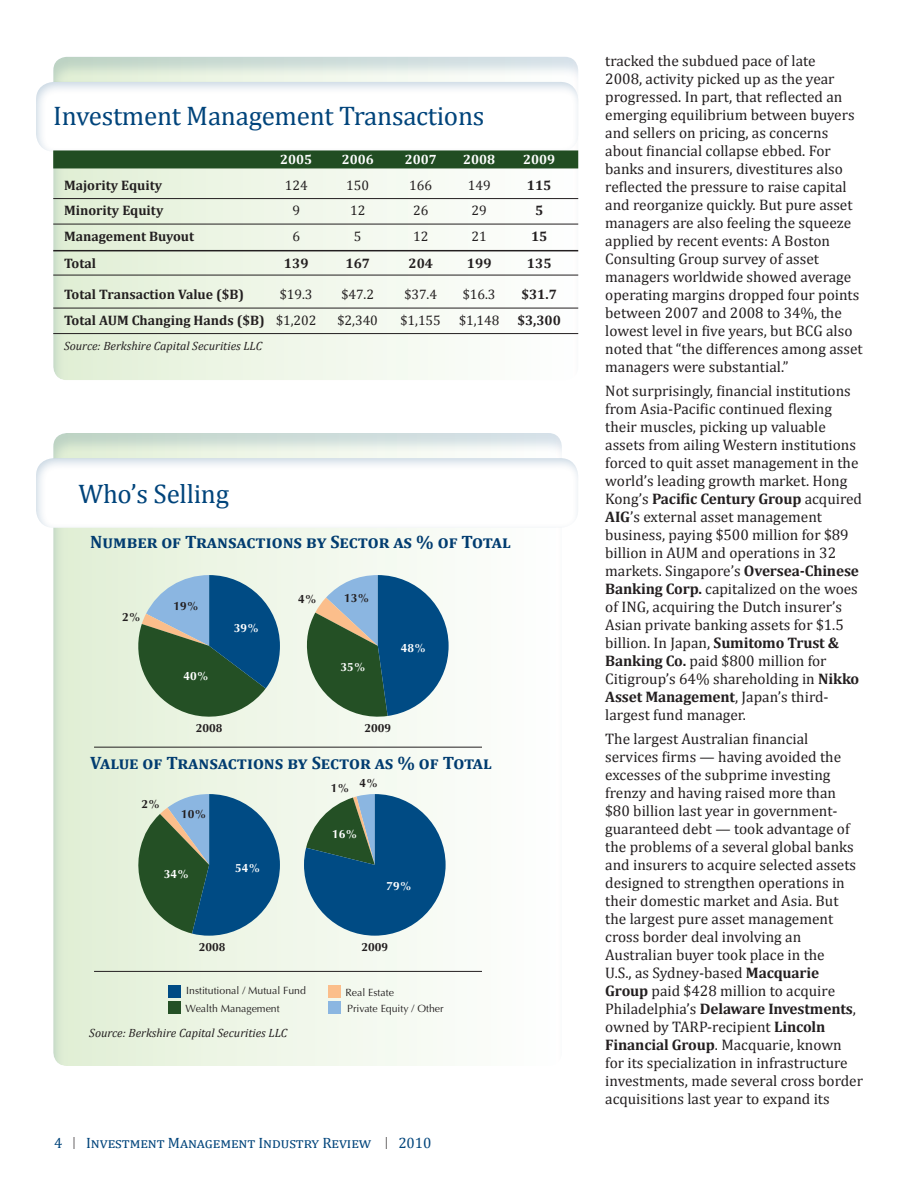
<style>
.page{position:relative;width:918px;height:1188px;background:#fff}
.page>*{position:absolute;margin:0;border:0;box-sizing:border-box;transform-origin:0 0}
.chart_title{font:27px "Cambria";letter-spacing:-.01em;color:#00447b}
.chart_title_subby{font:700 18px "Cambria";color:#013c70}
.texty{font:15.3px/18px "Cambria";color:#231f20}
.folio{font:15px "Cambria";letter-spacing:-.005em;color:#00447b}
.chart_text{font:700 13.8px "Cambria";color:#231f20}
.chart_text-2{font:13.8px "Cambria";color:#231f20}
.chart_text_line1{font:700 13.8px "Cambria";color:#231f20}
.chart_text_line1-2{font:13.8px "Cambria";color:#231f20}
.chart_titledate{font:700 13.5px "Cambria";color:#fff}
.chart_text_source{font:italic 12px "Cambria";color:#231f20}
.t1{font:700 12px "Optima";color:#231f20}
.t2{font:700 12px "Optima";color:#fff}
.t3{font:10.5px "Optima";color:#231f20}
.s1{font-weight:400}
.s2{font-family:"Optima";font-size:12px;color:#231f20}
.s3{font-weight:700}
</style>
<div class="page">
<div style="left:51px;top:432px;width:511px;height:635px;background:#00447b;opacity:.16"></div>
<div style="left:34px;top:457px;width:544px;height:74px;background:#00447b;opacity:.23"></div>
<div style="left:328px;top:985px;width:12px;height:12px;background:#fbbe8b"></div>
<div style="left:168px;top:985px;width:12px;height:12px;background:#004b84"></div>
<div style="left:168px;top:1001px;width:12px;height:13px;background:#245025"></div>
<div style="left:328px;top:1001px;width:12px;height:13px;background:#8bb6e1"></div>
<svg style="left:306px;top:575px;width:143px;height:146px;background:#5b858e"></svg>
<svg style="left:132px;top:575px;width:148px;height:151px;background:#668d8d"></svg>
<svg style="left:304px;top:794px;width:142px;height:142px;background:#407692"></svg>
<svg style="left:131px;top:794px;width:149px;height:142px;background:#53818b"></svg>
<hr style="left:94px;top:971px;width:388px;height:1px;background:#231f20">
<hr style="left:94px;top:747px;width:388px;height:1px;background:#231f20">
<div style="left:51px;top:56px;width:528px;height:327px;background:#00447b;opacity:.16"></div>
<div style="left:34px;top:81px;width:544px;height:73px;background:#00447b;opacity:.23"></div>
<div style="left:53px;top:150px;width:525px;height:18px;background:#214d22"></div>
<hr style="left:53px;top:198px;width:525px;height:1px;background:#231f20">
<hr style="left:53px;top:224px;width:525px;height:1px;background:#231f20">
<hr style="left:53px;top:250px;width:525px;height:1px;background:#231f20">
<hr style="left:53px;top:275px;width:525px;height:1px;background:#231f20">
<hr style="left:53px;top:308px;width:525px;height:1px;background:#231f20">
<hr style="left:53px;top:333px;width:525px;height:1px;background:#231f20">
<p class="chart_title" style="left:53px;top:100px;width:433px">Investment Management Transactions</p>
<p class="chart_titledate" style="left:280px;top:151px;width:33px">2005</p>
<p class="chart_titledate" style="left:342px;top:151px;width:33px">2006</p>
<p class="chart_titledate" style="left:405px;top:151px;width:33px">2007</p>
<p class="chart_titledate" style="left:463px;top:151px;width:33px">2008</p>
<p class="chart_titledate" style="left:523px;top:151px;width:33px">2009</p>
<p class="chart_text_line1" style="left:64px;top:177px;width:100px">Majority Equity</p>
<p class="chart_text_line1-2" style="left:285px;top:177px;width:24px">124</p>
<p class="chart_text_line1-2" style="left:346px;top:177px;width:24px">150</p>
<p class="chart_text_line1-2" style="left:409px;top:177px;width:24px">166</p>
<p class="chart_text_line1-2" style="left:468px;top:177px;width:24px">149</p>
<p class="chart_text_line1" style="left:527px;top:177px;width:26px">115</p>
<p class="chart_text" style="left:64px;top:202px;width:101px">Minority Equity</p>
<p class="chart_text-2" style="left:292px;top:202px;width:9px">9</p>
<p class="chart_text-2" style="left:350px;top:202px;width:17px">12</p>
<p class="chart_text-2" style="left:413px;top:202px;width:17px">26</p>
<p class="chart_text-2" style="left:472px;top:202px;width:17px">29</p>
<p class="chart_text" style="left:535px;top:202px;width:10px">5</p>
<p class="chart_text" style="left:64px;top:228px;width:132px">Management Buyout</p>
<p class="chart_text-2" style="left:292px;top:228px;width:9px">6</p>
<p class="chart_text-2" style="left:354px;top:228px;width:9px">5</p>
<p class="chart_text-2" style="left:413px;top:228px;width:17px">12</p>
<p class="chart_text-2" style="left:472px;top:228px;width:17px">21</p>
<p class="chart_text" style="left:531px;top:228px;width:18px">15</p>
<p class="chart_text" style="left:64px;top:255px;width:34px">Total</p>
<p class="chart_text" style="left:284px;top:255px;width:26px">139</p>
<p class="chart_text" style="left:346px;top:255px;width:26px">167</p>
<p class="chart_text" style="left:408px;top:255px;width:26px">204</p>
<p class="chart_text" style="left:467px;top:255px;width:26px">199</p>
<p class="chart_text" style="left:527px;top:255px;width:26px">135</p>
<p class="chart_text" style="left:64px;top:286px;width:181px">Total Transaction Value ($B)</p>
<p class="chart_text-2" style="left:280px;top:286px;width:34px">$19.3</p>
<p class="chart_text-2" style="left:341px;top:286px;width:34px">$47.2</p>
<p class="chart_text-2" style="left:404px;top:286px;width:34px">$37.4</p>
<p class="chart_text-2" style="left:463px;top:286px;width:34px">$16.3</p>
<p class="chart_text" style="left:522px;top:286px;width:37px">$31.7</p>
<p class="chart_text" style="left:64px;top:312px;width:254px">Total AUM Changing Hands ($B) <span class="s1">$1,202</span></p>
<p class="chart_text-2" style="left:338px;top:312px;width:42px">$2,340</p>
<p class="chart_text-2" style="left:401px;top:312px;width:42px">$1,155</p>
<p class="chart_text-2" style="left:459px;top:312px;width:42px">$1,148</p>
<p class="chart_text" style="left:518px;top:312px;width:45px">$3,300</p>
<p class="chart_text_source" style="left:64px;top:339px;width:200px">Source: Berkshire Capital Securities LLC</p>
<p class="chart_title" style="left:78px;top:478px;width:152px">Who’s Selling</p>
<p class="chart_title_subby" style="left:90px;top:531px;width:422px">Number of Transactions by Sector as % of Total</p>
<p class="t1" style="left:122px;top:610px;width:20px">2%</p>
<p class="t1" style="left:173px;top:599px;width:27px">19%</p>
<p class="t2" style="left:183px;top:669px;width:27px">40%</p>
<p class="t2" style="left:234px;top:621px;width:27px">39%</p>
<p class="t1" style="left:196px;top:721px;width:28px">2008</p>
<p class="t1" style="left:298px;top:592px;width:20px">4%</p>
<p class="t1" style="left:344px;top:591px;width:27px">13%</p>
<p class="t2" style="left:341px;top:660px;width:27px">35%</p>
<p class="t2" style="left:401px;top:641px;width:27px">48%</p>
<p class="t1" style="left:364px;top:721px;width:28px">2009</p>
<p class="chart_title_subby" style="left:90px;top:751px;width:403px">Value of Transactions by Sector as % of Total</p>
<p class="t1" style="left:141px;top:797px;width:20px">2%</p>
<p class="t1" style="left:181px;top:807px;width:27px">10%</p>
<p class="t2" style="left:164px;top:867px;width:27px">34%</p>
<p class="t2" style="left:235px;top:861px;width:27px">54%</p>
<p class="t1" style="left:331px;top:779px;width:49px">1% 4%</p>
<p class="t2" style="left:332px;top:827px;width:27px">16%</p>
<p class="t2" style="left:387px;top:879px;width:27px">79%</p>
<p class="t1" style="left:199px;top:940px;width:28px">2008</p>
<p class="t1" style="left:361px;top:940px;width:28px">2009</p>
<p class="t3" style="left:186px;top:985px;width:121px">Institutional / Mutual Fund</p>
<p class="t3" style="left:347px;top:1003px;width:98px">Private Equity / Other</p>
<p class="t3" style="left:346px;top:986px;width:50px">Real Estate</p>
<p class="t3" style="left:186px;top:1002px;width:96px">Wealth Management</p>
<p class="chart_text_source" style="left:89px;top:1026px;width:200px">Source: Berkshire Capital Securities LLC</p>
<p class="folio" style="left:54px;top:1134px;width:379px">4 <span class="s2">|</span> Investment Management Industry Review <span class="s2">|</span> 2010</p>
<p class="texty" style="left:605px;top:52px;width:259px">tracked the subdued pace of late<br>2008, activity picked up as the year progressed. In part, that reflected an emerging equilibrium between buyers and sellers on pricing, as concerns about financial collapse ebbed. For banks and insurers, divestitures also reflected the pressure to raise capital and reorganize quickly. But pure asset managers are also feeling the squeeze applied by recent events: A Boston Consulting Group survey of asset managers worldwide showed average operating margins dropped four points between 2007 and 2008 to 34%, the lowest level in five years, but BCG also noted that “the differences among asset managers were substantial.”</p>
<p class="texty" style="left:605px;top:382px;width:258px">Not surprisingly, financial institutions from Asia-Pacific continued flexing their muscles, picking up valuable assets from ailing Western institutions forced to quit asset management in the world’s leading growth market. Hong Kong’s <span class="s3">Pacific Century Group</span> acquired <span class="s3">AIG</span>’s external asset management business, paying $500 million for $89 billion in AUM and operations in 32 markets. Singapore’s <span class="s3">Oversea-Chinese Banking Corp.</span> capitalized on the woes of ING, acquiring the Dutch insurer’s Asian private banking assets for $1.5 billion. In Japan, <span class="s3">Sumitomo Trust &amp; Banking Co.</span> paid $800 million for Citigroup’s 64% shareholding in <span class="s3">Nikko Asset Management</span>, Japan’s third&shy;largest fund manager.</p>
<p class="texty" style="left:605px;top:730px;width:259px">The largest Australian financial services firms — having avoided the excesses of the subprime investing frenzy and having raised more than $80 billion last year in government&shy;guaranteed debt — took advantage of the problems of a several global banks and insurers to acquire selected assets designed to strengthen operations in their domestic market and Asia. But the largest pure asset management cross border deal involving an Australian buyer took place in the<br>U.S., as Sydney-based <span class="s3">Macquarie Group</span> paid $428 million to acquire Philadelphia’s <span class="s3">Delaware Investments</span>, owned by TARP-recipient <span class="s3">Lincoln Financial Group</span>. Macquarie, known for its specialization in infrastructure investments, made several cross border acquisitions last year to expand its</p>
</div>
